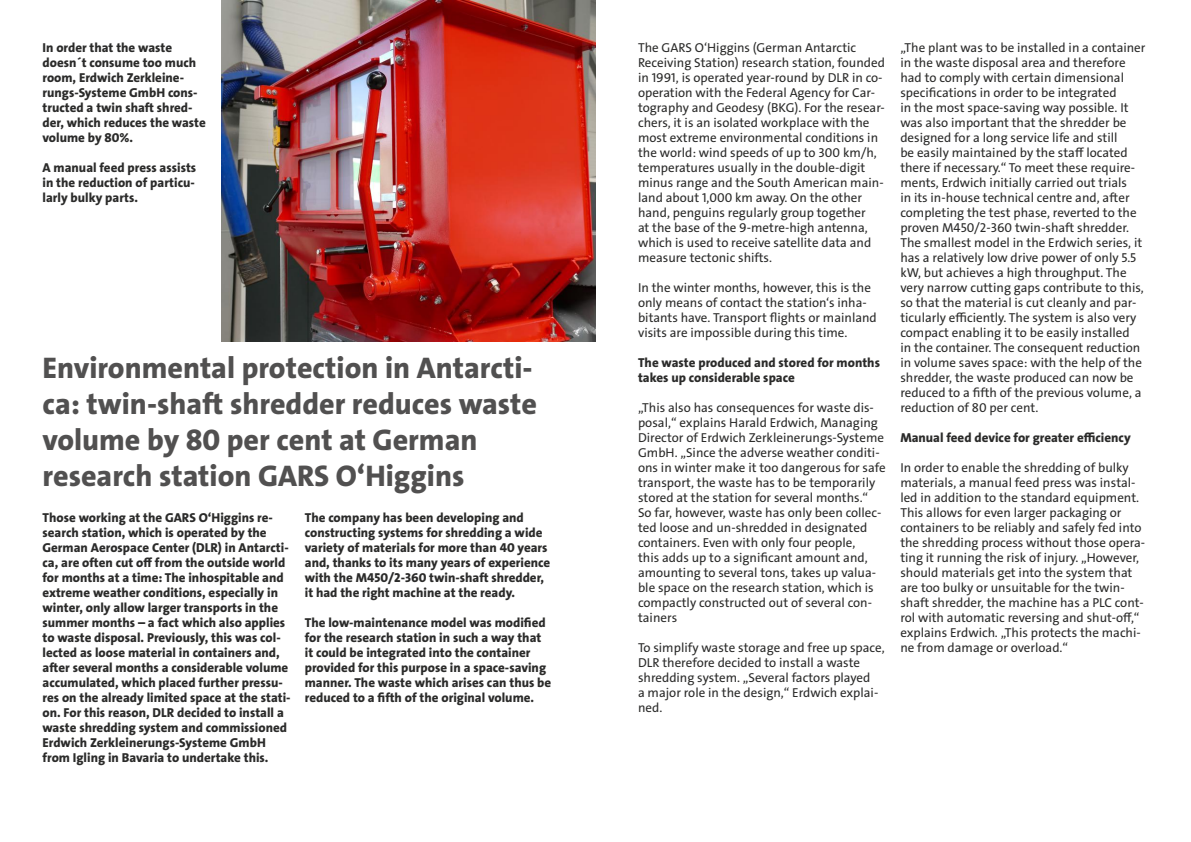
<style>
.page{position:relative;width:1191px;height:842px;background:#fff}
.page>*{position:absolute;margin:0;border:0;box-sizing:border-box;transform-origin:0 0}
.t1{font:30px/36px "The Sans LP8 Ex Bld";color:#515050}
.t2{font:13px/15px "The Sans LP5 Plain";color:#2b2b2a}
.t3{font:13px/15px "The Sans LP8 Ex Bld";color:#2b2b2a}
</style>
<div class="page">
<img style="left:221px;top:0;width:374px;height:342px">
<p class="t3" style="left:43px;top:40px;width:165px">In order that the waste doesn´t consume too much room, Erdwich Zerkleine&shy;rungs-Systeme GmbH cons&shy;tructed a twin shaft shred&shy;der, which reduces the waste volume by 80%.</p>
<p class="t3" style="left:43px;top:160px;width:155px;text-align:justify">A manual feed press assists in the reduction of particu&shy;larly bulky parts.</p>
<h1 class="t1" style="left:43px;top:350px;width:496px">Environmental protection in Antarcti&shy;ca: twin-shaft shredder reduces waste volume by 80 per cent at German research station GARS O‘Higgins</h1>
<p class="t3" style="left:43px;top:510px;width:250px">Those working at the GARS O‘Higgins re&shy;search station, which is operated by the German Aerospace Center (DLR) in Antarcti&shy;ca, are often cut off from the outside world for months at a time: The inhospitable and extreme weather conditions, especially in winter, only allow larger transports in the summer months – a fact which also applies to waste disposal. Previously, this was col&shy;lected as loose material in containers and, after several months a considerable volume accumulated, which placed further pressu&shy;res on the already limited space at the stati&shy;on. For this reason, DLR decided to install a waste shredding system and commissioned Erdwich Zerkleinerungs-Systeme GmbH from Igling in Bavaria to undertake this.</p>
<p class="t3" style="left:305px;top:510px;width:247px">The company has been developing and constructing systems for shredding a wide variety of materials for more than 40 years and, thanks to its many years of experience with the M450/2-360 twin-shaft shredder, it had the right machine at the ready.</p>
<p class="t3" style="left:305px;top:615px;width:248px">The low-maintenance model was modified for the research station in such a way that it could be integrated into the container provided for this purpose in a space-saving manner. The waste which arises can thus be reduced to a fifth of the original volume.</p>
<p class="t2" style="left:638px;top:40px;width:248px">The GARS O‘Higgins (German Antarctic Receiving Station) research station, founded in 1991, is operated year-round by DLR in co&shy;operation with the Federal Agency for Car&shy;tography and Geodesy (BKG). For the resear&shy;chers, it is an isolated workplace with the most extreme environmental conditions in the world: wind speeds of up to 300 km/h, temperatures usually in the double-digit minus range and the South American main&shy;land about 1,000 km away. On the other hand, penguins regularly group together<br>at the base of the 9-metre-high antenna, which is used to receive satellite data and measure tectonic shifts.</p>
<p class="t2" style="left:638px;top:280px;width:240px">In the winter months, however, this is the only means of contact the station‘s inha&shy;bitants have. Transport flights or mainland visits are impossible during this time.</p>
<p class="t3" style="left:638px;top:355px;width:243px">The waste produced and stored for months takes up considerable space</p>
<p class="t2" style="left:638px;top:400px;width:249px">„This also has consequences for waste dis&shy;posal,“ explains Harald Erdwich, Managing Director of Erdwich Zerkleinerungs-Systeme GmbH. „Since the adverse weather conditi&shy;ons in winter make it too dangerous for safe transport, the waste has to be temporarily stored at the station for several months.“<br>So far, however, waste has only been collec&shy;ted loose and un-shredded in designated containers. Even with only four people,<br>this adds up to a significant amount and, amounting to several tons, takes up valua&shy;ble space on the research station, which is compactly constructed out of several con&shy;tainers</p>
<p class="t2" style="left:638px;top:640px;width:248px">To simplify waste storage and free up space, DLR therefore decided to install a waste shredding system. „Several factors played<br>a major role in the design,“ Erdwich explai&shy;ned.</p>
<p class="t2" style="left:900px;top:40px;width:247px">„The plant was to be installed in a container in the waste disposal area and therefore had to comply with certain dimensional specifications in order to be integrated<br>in the most space-saving way possible. It was also important that the shredder be designed for a long service life and still<br>be easily maintained by the staff located there if necessary.“ To meet these require&shy;ments, Erdwich initially carried out trials<br>in its in-house technical centre and, after completing the test phase, reverted to the proven M450/2-360 twin-shaft shredder.<br>The smallest model in the Erdwich series, it has a relatively low drive power of only 5.5 kW, but achieves a high throughput. The very narrow cutting gaps contribute to this, so that the material is cut cleanly and par&shy;ticularly efficiently. The system is also very compact enabling it to be easily installed<br>in the container. The consequent reduction in volume saves space: with the help of the shredder, the waste produced can now be reduced to a fifth of the previous volume, a reduction of 80 per cent.</p>
<p class="t3" style="left:900px;top:430px;width:232px">Manual feed device for greater efficiency</p>
<p class="t2" style="left:900px;top:460px;width:246px">In order to enable the shredding of bulky materials, a manual feed press was instal&shy;led in addition to the standard equipment.<br>This allows for even larger packaging or containers to be reliably and safely fed into the shredding process without those opera&shy;ting it running the risk of injury. „However, should materials get into the system that are too bulky or unsuitable for the twin&shy;shaft shredder, the machine has a PLC cont&shy;rol with automatic reversing and shut-off,“ explains Erdwich. „This protects the machi&shy;ne from damage or overload.“</p>
</div>
